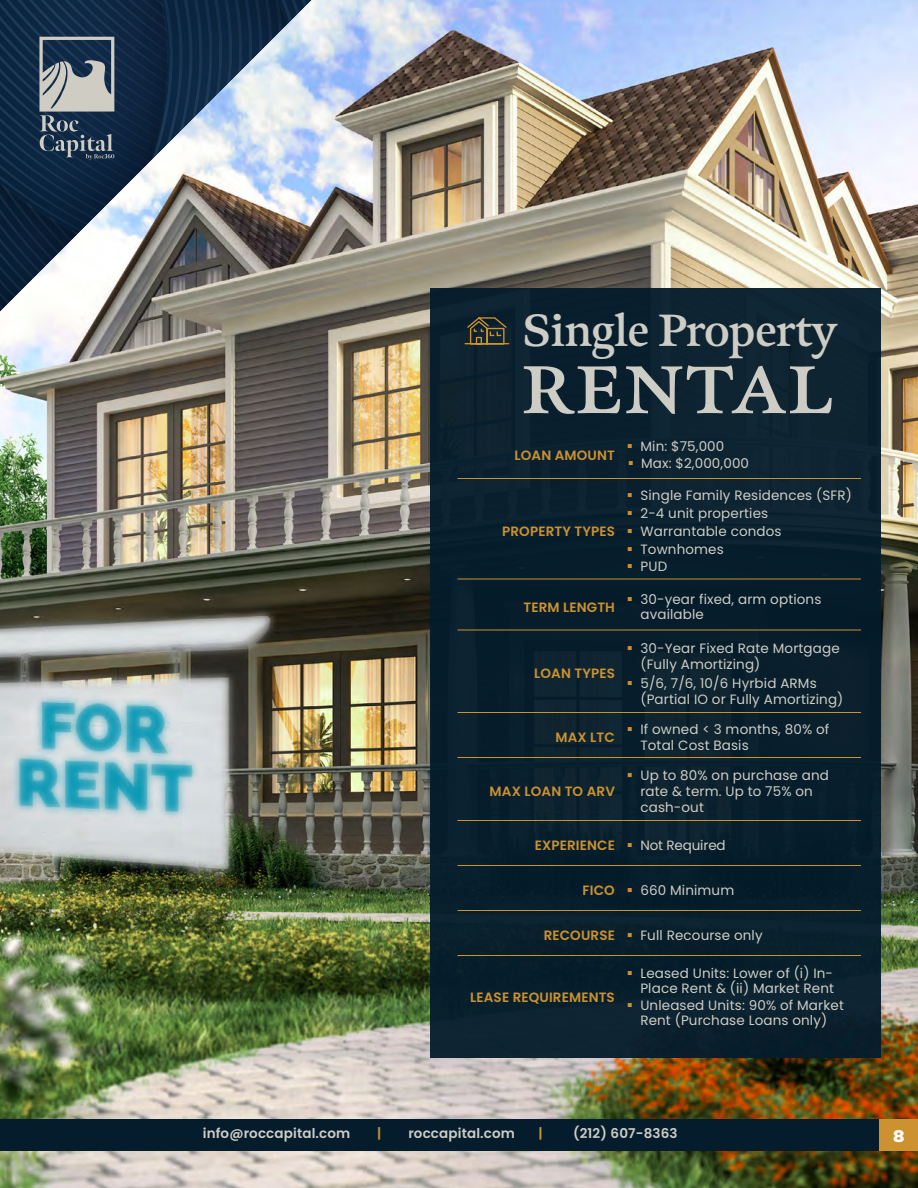
<style>
.page{position:relative;width:918px;height:1188px;background:#fff}
.page>*{position:absolute;margin:0;border:0;box-sizing:border-box;transform-origin:0 0}
.t1{font:600 67.5px "Meno Text";letter-spacing:.03em;color:#cecdc5}
.t2{font:600 45px "Meno Text";letter-spacing:-.01em;color:#cecdc5}
.t3{font:700 21px "Work Sans";color:#fff}
.t4{font:13.5px/16.2px "Poppins";letter-spacing:.01em;color:#cecdc5}
.t5{font:600 13.5px "Poppins";letter-spacing:.01em;color:#cc922f}
.t6{font:600 13.5px "Poppins";letter-spacing:.01em;color:#cecdc5}
.t7{font:13.5px "Poppins";letter-spacing:-.01em;color:#cecdc5}
</style>
<div class="page">
<img style="left:0;top:0;width:918px;height:1188px">
<div style="left:0;top:1119px;width:880px;height:31px;background:#041c2c"></div>
<div style="left:879px;top:1119px;width:39px;height:31px;background:#cc922f"></div>
<div style="left:430px;top:288px;width:450px;height:770px;background:#041c2c"></div>
<hr style="left:458px;top:579px;width:163px;height:1px;background:#cc922f">
<hr style="left:621px;top:579px;width:240px;height:1px;background:#cc922f">
<hr style="left:458px;top:630px;width:163px;height:1px;background:#cc922f">
<hr style="left:621px;top:630px;width:240px;height:1px;background:#cc922f">
<hr style="left:458px;top:757px;width:163px;height:1px;background:#cc922f">
<hr style="left:621px;top:757px;width:240px;height:1px;background:#cc922f">
<hr style="left:458px;top:820px;width:163px;height:1px;background:#cc922f">
<hr style="left:621px;top:820px;width:240px;height:1px;background:#cc922f">
<hr style="left:458px;top:910px;width:163px;height:1px;background:#cc922f">
<hr style="left:621px;top:910px;width:240px;height:1px;background:#cc922f">
<hr style="left:458px;top:712px;width:163px;height:1px;background:#cc922f">
<hr style="left:621px;top:712px;width:240px;height:1px;background:#cc922f">
<hr style="left:458px;top:865px;width:163px;height:1px;background:#cc922f">
<hr style="left:621px;top:865px;width:240px;height:1px;background:#cc922f">
<hr style="left:458px;top:955px;width:163px;height:1px;background:#cc922f">
<hr style="left:621px;top:955px;width:240px;height:1px;background:#cc922f">
<hr style="left:458px;top:478px;width:163px;height:1px;background:#cc922f">
<hr style="left:621px;top:478px;width:240px;height:1px;background:#cc922f">
<svg style="left:464px;top:317px;width:46px;height:28px"></svg>
<svg style="left:0;top:0;width:301px;height:311px"></svg>
<img style="left:311px;top:197px;width:1px;height:114px">
<img style="left:143px;top:292px;width:2px;height:19px">
<img style="left:292px;top:15px;width:5px;height:4px">
<img style="left:292px;top:37px;width:9px;height:68px">
<img style="left:78px;top:249px;width:34px;height:62px">
<svg style="left:78px;top:291px;width:8px;height:16px"></svg>
<img style="left:203px;top:0;width:85px;height:114px">
<img style="left:78px;top:206px;width:22px;height:7px">
<img style="left:78px;top:200px;width:28px;height:6px">
<img style="left:78px;top:194px;width:35px;height:6px">
<img style="left:78px;top:188px;width:41px;height:6px">
<img style="left:25px;top:181px;width:100px;height:7px">
<img style="left:25px;top:175px;width:106px;height:6px">
<img style="left:25px;top:169px;width:113px;height:6px">
<img style="left:25px;top:162px;width:119px;height:7px">
<img style="left:25px;top:155px;width:120px;height:7px">
<img style="left:0;top:2px;width:145px;height:136px">
<img style="left:6px;top:0;width:139px;height:130px">
<img style="left:17px;top:0;width:136px;height:121px">
<img style="left:29px;top:0;width:124px;height:112px">
<img style="left:40px;top:0;width:113px;height:103px">
<img style="left:52px;top:0;width:101px;height:94px">
<img style="left:64px;top:0;width:89px;height:84px">
<img style="left:77px;top:0;width:76px;height:74px">
<img style="left:89px;top:0;width:64px;height:64px">
<img style="left:102px;top:0;width:51px;height:54px">
<img style="left:115px;top:0;width:38px;height:43px">
<img style="left:128px;top:0;width:25px;height:31px">
<img style="left:141px;top:0;width:12px;height:20px">
<img style="left:25px;top:183px;width:53px;height:128px">
<img style="left:0;top:72px;width:25px;height:239px">
<svg style="left:0;top:297px;width:9px;height:13px"></svg>
<img style="left:0;top:291px;width:16px;height:6px">
<img style="left:0;top:285px;width:22px;height:6px">
<img style="left:0;top:279px;width:28px;height:6px">
<img style="left:0;top:272px;width:34px;height:7px">
<img style="left:0;top:266px;width:40px;height:6px">
<img style="left:0;top:260px;width:47px;height:6px">
<img style="left:0;top:194px;width:53px;height:66px">
<img style="left:1px;top:184px;width:58px;height:70px">
<img style="left:24px;top:201px;width:41px;height:47px">
<img style="left:48px;top:217px;width:24px;height:24px">
<svg style="left:71px;top:230px;width:7px;height:5px"></svg>
<img style="left:95px;top:242px;width:15px;height:13px">
<img style="left:153px;top:0;width:13px;height:114px">
<img style="left:166px;top:0;width:13px;height:114px">
<img style="left:179px;top:0;width:13px;height:114px">
<img style="left:192px;top:0;width:11px;height:114px">
<img style="left:204px;top:0;width:9px;height:107px">
<img style="left:214px;top:0;width:8px;height:96px">
<img style="left:224px;top:0;width:8px;height:24px">
<img style="left:234px;top:0;width:8px;height:24px">
<img style="left:245px;top:0;width:7px;height:24px">
<img style="left:255px;top:0;width:7px;height:24px">
<img style="left:265px;top:0;width:7px;height:24px">
<img style="left:275px;top:0;width:7px;height:24px">
<img style="left:217px;top:24px;width:75px;height:90px">
<img style="left:239px;top:64px;width:61px;height:50px">
<img style="left:257px;top:105px;width:44px;height:9px">
<img style="left:279px;top:0;width:10px;height:23px">
<img style="left:281px;top:0;width:11px;height:22px">
<img style="left:291px;top:0;width:8px;height:15px">
<svg style="left:295px;top:0;width:6px;height:12px"></svg>
<img style="left:301px;top:0;width:10px;height:114px">
<img style="left:145px;top:114px;width:166px;height:197px">
<img style="left:159px;top:122px;width:152px;height:189px">
<img style="left:172px;top:131px;width:139px;height:180px">
<img style="left:186px;top:139px;width:125px;height:172px">
<img style="left:200px;top:148px;width:111px;height:163px">
<img style="left:213px;top:157px;width:98px;height:154px">
<img style="left:227px;top:166px;width:84px;height:145px">
<img style="left:241px;top:174px;width:70px;height:137px">
<img style="left:255px;top:189px;width:30px;height:122px">
<img style="left:269px;top:218px;width:16px;height:93px">
<img style="left:285px;top:180px;width:26px;height:131px">
<svg style="left:39px;top:37px;width:75px;height:123px;background:#63707d"></svg>
<h2 class="t2" style="left:522px;top:300px;width:317px">Single Property</h2>
<h1 class="t1" style="left:522px;top:345px;width:312px">RENTAL</h1>
<p class="t5" style="left:515px;top:448px;width:102px">LOAN AMOUNT</p>
<p class="t4" style="left:640px;top:437px;width:110px;line-height:17.2px">Min: $75,000<br>Max: $2,000,000</p>
<p class="t5" style="left:502px;top:523px;width:114px">PROPERTY TYPES</p>
<p class="t4" style="left:640px;top:487px;width:213px;line-height:17.7px">Single Family Residences (SFR)<br>2-4 unit properties<br>Warrantable condos<br>Townhomes<br>PUD</p>
<p class="t5" style="left:524px;top:599px;width:93px">TERM LENGTH</p>
<p class="t4" style="left:640px;top:592px;width:182px;line-height:15px">30-year fixed, arm options available</p>
<p class="t5" style="left:534px;top:666px;width:82px">LOAN TYPES</p>
<p class="t4" style="left:640px;top:640px;width:201px">30-Year Fixed Rate Mortgage (Fully Amortizing)</p>
<p class="t4" style="left:640px;top:675px;width:204px">5/6, 7/6, 10/6 Hyrbid ARMs (Partial IO or Fully Amortizing)</p>
<p class="t5" style="left:556px;top:730px;width:61px">MAX LTC</p>
<p class="t4" style="left:640px;top:721px;width:190px">If owned &lt; 3 months, 80% of<br>Total Cost Basis</p>
<p class="t5" style="left:490px;top:784px;width:127px">MAX LOAN TO ARV</p>
<p class="t4" style="left:640px;top:767px;width:190px">Up to 80% on purchase and rate &amp; term. Up to 75% on cash-out</p>
<p class="t5" style="left:535px;top:838px;width:82px">EXPERIENCE</p>
<p class="t7" style="left:640px;top:838px;width:87px">Not Required</p>
<p class="t5" style="left:583px;top:883px;width:34px">FICO</p>
<p class="t4" style="left:640px;top:882px;width:95px">660 Minimum</p>
<p class="t5" style="left:544px;top:928px;width:73px">RECOURSE</p>
<p class="t4" style="left:640px;top:927px;width:124px">Full Recourse only</p>
<p class="t5" style="left:470px;top:989px;width:146px">LEASE REQUIREMENTS</p>
<p class="t4" style="left:640px;top:966px;width:195px;line-height:15px">Leased Units: Lower of (i) In-<br>Place Rent &amp; (ii) Market Rent</p>
<p class="t4" style="left:640px;top:998px;width:205px;line-height:15px">Unleased Units: 90% of Market<br>Rent (Purchase Loans only)</p>
<p class="t6" style="left:203px;top:1126px;width:149px">info@roccapital.com</p>
<p class="t5" style="left:377px;top:1126px;width:6px">|</p>
<p class="t6" style="left:408px;top:1126px;width:108px">roccapital.com</p>
<p class="t5" style="left:539px;top:1126px;width:6px">|</p>
<p class="t6" style="left:573px;top:1126px;width:106px">(212) 607-8363</p>
<h3 class="t3" style="left:893px;top:1119px;width:14px">8</h3>
</div>
